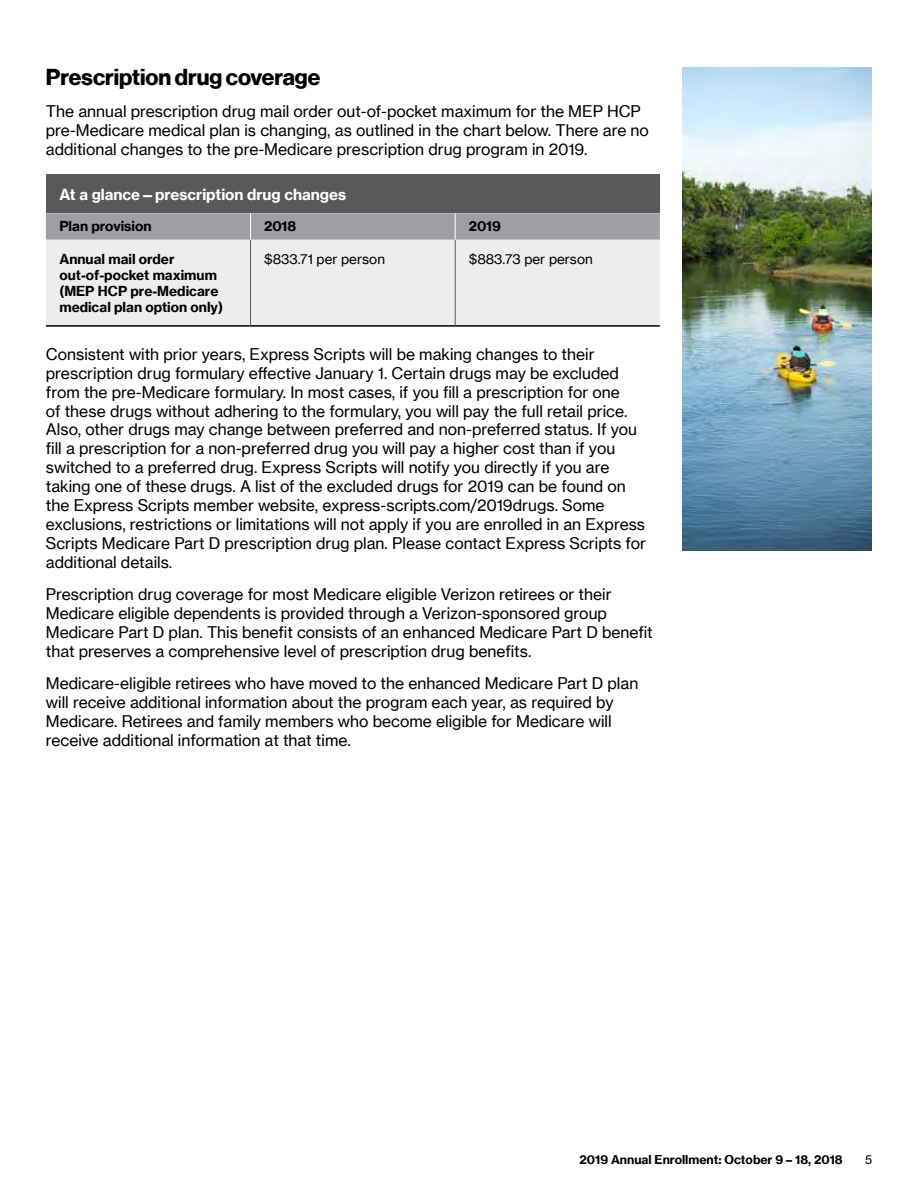
<style>
.page{position:relative;width:918px;height:1188px;background:#fff}
.page>*{position:absolute;margin:0;border:0;box-sizing:border-box;transform-origin:0 0}
.t1{font:22.5px "N Haas Grotesk DS Pro 75 Bd";color:#000}
.t2{font:15.75px/18.9px "N Haas Grotesk TX Pro 55 Rg";color:#000}
.t3{font:15px "N Haas Grotesk TX Pro 75 Bd";color:#fff}
.t4{font:13.5px/16.2px "N Haas Grotesk TX Pro 75 Bd";color:#000}
.t5{font:13.5px "N Haas Grotesk TX Pro 55 Rg";color:#000}
.t6{font:12px "N Haas Grotesk TX Pro 75 Bd";color:#000}
.t7{font:12px "N Haas Grotesk TX Pro 55 Rg";color:#000}
</style>
<div class="page">
<div style="left:46px;top:175px;width:614px;height:38px;background:#58595b"></div>
<div style="left:46px;top:240px;width:614px;height:85px;background:#ededee"></div>
<hr style="left:46px;top:325px;width:205px;height:2px;background:#000">
<hr style="left:251px;top:325px;width:204px;height:2px;background:#000">
<hr style="left:455px;top:325px;width:205px;height:2px;background:#000">
<svg style="left:46px;top:213px;width:614px;height:27px;background:#9fa1a4"></svg>
<hr style="left:250px;top:240px;width:1px;height:85px;background:#58595b">
<hr style="left:455px;top:240px;width:1px;height:85px;background:#58595b">
<img style="left:683px;top:68px;width:189px;height:483px">
<h1 class="t1" style="left:46px;top:64px;width:276px">Prescription drug coverage</h1>
<p class="t2" style="left:46px;top:102px;width:605px">The annual prescription drug mail order out-of-pocket maximum for the MEP HCP pre-Medicare medical plan is changing, as outlined in the chart below. There are no additional changes to the pre-Medicare prescription drug program in 2019.</p>
<p class="t3" style="left:59px;top:185px;width:288px">At a glance—prescription drug changes</p>
<p class="t4" style="left:59px;top:217px;width:94px">Plan provision</p>
<p class="t4" style="left:264px;top:217px;width:34px">2018</p>
<p class="t4" style="left:469px;top:217px;width:34px">2019</p>
<p class="t4" style="left:59px;top:251px;width:165px">Annual mail order out-of-pocket maximum (MEP HCP pre-Medicare medical plan option only)</p>
<p class="t5" style="left:264px;top:251px;width:122px">$833.71 per person</p>
<p class="t5" style="left:469px;top:251px;width:126px">$883.73 per person</p>
<p class="t2" style="left:46px;top:345px;width:602px">Consistent with prior years, Express Scripts will be making changes to their prescription drug formulary effective January 1. Certain drugs may be excluded from the pre-Medicare formulary. In most cases, if you fill a prescription for one<br>of these drugs without adhering to the formulary, you will pay the full retail price.<br>Also, other drugs may change between preferred and non-preferred status. If you fill a prescription for a non-preferred drug you will pay a higher cost than if you switched to a preferred drug. Express Scripts will notify you directly if you are taking one of these drugs. A list of the excluded drugs for 2019 can be found on the Express Scripts member website, express-scripts.com/2019drugs. Some exclusions, restrictions or limitations will not apply if you are enrolled in an Express Scripts Medicare Part D prescription drug plan. Please contact Express Scripts for additional details.</p>
<p class="t2" style="left:46px;top:585px;width:608px">Prescription drug coverage for most Medicare eligible Verizon retirees or their Medicare eligible dependents is provided through a Verizon-sponsored group Medicare Part D plan. This benefit consists of an enhanced Medicare Part D benefit that preserves a comprehensive level of prescription drug benefits.</p>
<p class="t2" style="left:46px;top:674px;width:594px">Medicare-eligible retirees who have moved to the enhanced Medicare Part D plan will receive additional information about the program each year, as required by Medicare. Retirees and family members who become eligible for Medicare will receive additional information at that time.</p>
<p class="t6" style="left:579px;top:1152px;width:265px">2019 Annual Enrollment: October 9 – 18, 2018</p>
<p class="t7" style="left:865px;top:1152px;width:9px">5</p>
</div>
